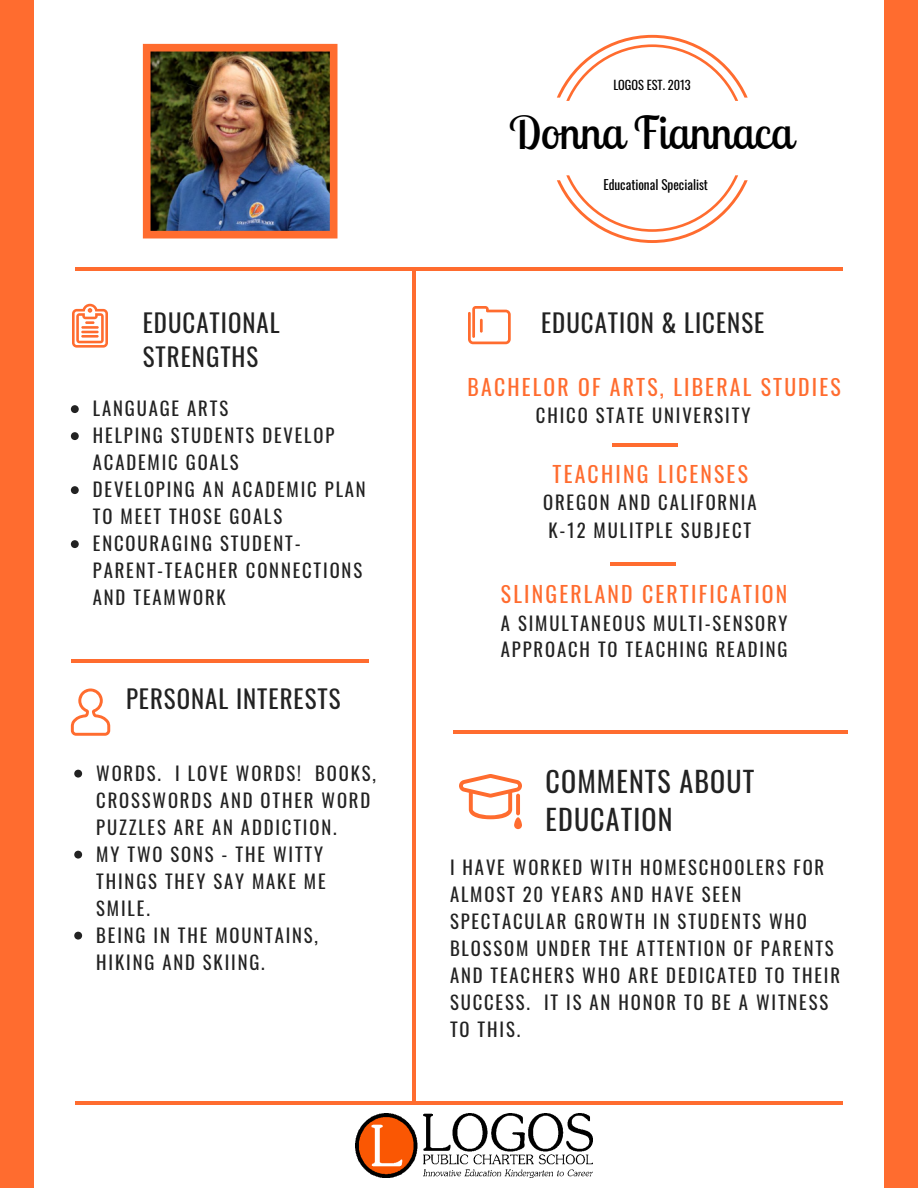
<style>
.page{position:relative;width:918px;height:1188px;background:#fff}
.page>*{position:absolute;margin:0;border:0;box-sizing:border-box;transform-origin:0 0}
.t1{font:45.3px "Lobster Two";color:#000}
.t2{font:28.05px/38.2px "Oswald";letter-spacing:.04em;color:#222}
.t3{font:24.9px "Oswald";letter-spacing:.04em;color:#222}
.t4{font:21.75px "Oswald";letter-spacing:.1em;color:#ff6c2f}
.t5{font:18.75px/27px "Oswald";letter-spacing:.1em;color:#222}
.t6{font:13.2px "Oswald";color:#000}
.t7{font:12.3px "Oswald";color:#000}
</style>
<div class="page">
<svg style="left:557px;top:35px;width:191px;height:66px"></svg>
<svg style="left:557px;top:175px;width:191px;height:68px"></svg>
<svg style="left:468px;top:306px;width:43px;height:38px"></svg>
<svg style="left:459px;top:774px;width:63px;height:45px"></svg>
<svg style="left:516px;top:794px;width:4px;height:21px"></svg>
<svg style="left:514px;top:817px;width:8px;height:12px"></svg>
<hr style="left:453px;top:730px;width:394px;height:4px;background:#ff6c2f">
<hr style="left:611px;top:562px;width:65px;height:4px;background:#ff6c2f">
<svg style="left:71px;top:405px;width:8px;height:8px"></svg>
<svg style="left:71px;top:432px;width:8px;height:8px"></svg>
<svg style="left:71px;top:486px;width:8px;height:8px"></svg>
<svg style="left:71px;top:540px;width:8px;height:8px"></svg>
<svg style="left:72px;top:304px;width:36px;height:44px"></svg>
<hr style="left:81px;top:335px;width:18px;height:3px;background:#ff6c2f">
<hr style="left:72px;top:659px;width:297px;height:4px;background:#ff6c2f">
<svg style="left:71px;top:688px;width:39px;height:48px"></svg>
<svg style="left:74px;top:770px;width:8px;height:8px"></svg>
<svg style="left:74px;top:851px;width:8px;height:8px"></svg>
<svg style="left:74px;top:932px;width:8px;height:8px"></svg>
<hr style="left:75px;top:268px;width:768px;height:3px;background:#ff6c2f">
<hr style="left:412px;top:267px;width:4px;height:835px;background:#ff6c2f">
<hr style="left:75px;top:1101px;width:768px;height:4px;background:#ff6c2f">
<div style="left:0;top:0;width:34px;height:1188px;background:#ff6c2f"></div>
<div style="left:884px;top:0;width:34px;height:1188px;background:#ff6c2f"></div>
<img style="left:356px;top:1114px;width:237px;height:64px">
<img style="left:143px;top:44px;width:194px;height:194px">
<hr style="left:612px;top:443px;width:65px;height:4px;background:#ff6c2f">
<p class="t7" style="left:613px;top:75px;width:79px">LOGOS EST. 2013</p>
<h1 class="t1" style="left:509px;top:103px;width:285px">Donna Fiannaca</h1>
<p class="t6" style="left:603px;top:174px;width:106px">Educational Specialist</p>
<h3 class="t3" style="left:143px;top:303px;width:138px">EDUCATIONAL</h3>
<h3 class="t3" style="left:541px;top:303px;width:225px">EDUCATION &amp; LICENSE</h3>
<h3 class="t3" style="left:143px;top:337px;width:117px">STRENGTHS</h3>
<p class="t5" style="left:93px;top:394px;width:274px">LANGUAGE ARTS<br>HELPING STUDENTS DEVELOP<br>ACADEMIC GOALS<br>DEVELOPING AN ACADEMIC PLAN<br>TO MEET THOSE GOALS<br>ENCOURAGING STUDENT-<br>PARENT-TEACHER CONNECTIONS<br>AND TEAMWORK</p>
<p class="t4" style="left:468px;top:370px;width:375px">BACHELOR OF ARTS, LIBERAL STUDIES</p>
<p class="t5" style="left:536px;top:401px;width:216px">CHICO STATE UNIVERSITY</p>
<p class="t4" style="left:553px;top:457px;width:197px">TEACHING LICENSES</p>
<p class="t5" style="left:543px;top:487px;width:215px;line-height:28.2px">OREGON AND CALIFORNIA<br>K-12 MULITPLE SUBJECT</p>
<p class="t4" style="left:501px;top:577px;width:288px">SLINGERLAND CERTIFICATION</p>
<p class="t5" style="left:501px;top:610px;width:288px;line-height:25.8px">A SIMULTANEOUS MULTI-SENSORY<br>APPROACH TO TEACHING READING</p>
<h3 class="t3" style="left:126px;top:679px;width:216px">PERSONAL INTERESTS</h3>
<p class="t5" style="left:96px;top:759px;width:281px">WORDS. I LOVE WORDS! BOOKS,<br>CROSSWORDS AND OTHER WORD<br>PUZZLES ARE AN ADDICTION.<br>MY TWO SONS - THE WITTY<br>THINGS THEY SAY MAKE ME<br>SMILE.<br>BEING IN THE MOUNTAINS,<br>HIKING AND SKIING.</p>
<h2 class="t2" style="left:546px;top:761px;width:210px">COMMENTS ABOUT<br>EDUCATION</h2>
<p class="t5" style="left:450px;top:853px;width:392px">I HAVE WORKED WITH HOMESCHOOLERS FOR<br>ALMOST 20 YEARS AND HAVE SEEN<br>SPECTACULAR GROWTH IN STUDENTS WHO<br>BLOSSOM UNDER THE ATTENTION OF PARENTS<br>AND TEACHERS WHO ARE DEDICATED TO THEIR<br>SUCCESS. IT IS AN HONOR TO BE A WITNESS<br>TO THIS.</p>
</div>
